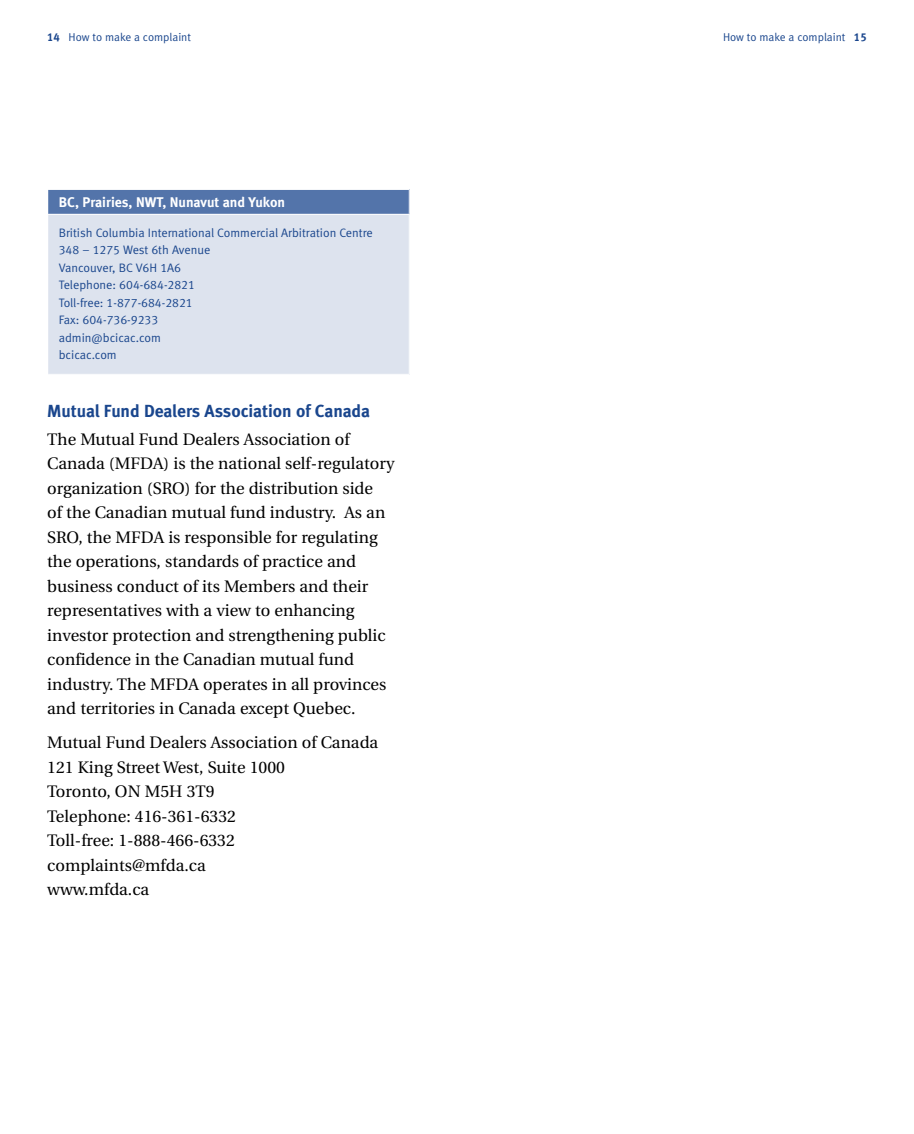
<style>
.page{position:relative;width:914px;height:1134px;background:#fff}
.page>*{position:absolute;margin:0;border:0;box-sizing:border-box;transform-origin:0 0}
.t1{font:17.5px "Meta Bold LF";letter-spacing:-.005em;color:#1a468d}
.t2{font:16.62px/24.5px "Utopia";color:#000}
.t3{font:14px "Meta Bold LF";color:#fff}
.t4{font:12.25px/17.5px "Meta Normal LF";color:#1a468d}
.t5{font:11.38px "Meta Normal LF";color:#1a468d}
.s1{font-family:"Meta Bold LF"}
</style>
<div class="page">
<div style="left:48px;top:189px;width:361px;height:25px;background:#5374aa"></div>
<div style="left:48px;top:214px;width:361px;height:160px;background:#dde3ee"></div>
<hr style="left:47px;top:189px;width:363px;height:1px;background:#fff">
<svg style="left:409px;top:190px;width:1px;height:24px"></svg>
<hr style="left:47px;top:214px;width:363px;height:1px;background:#fff">
<p class="t5" style="left:47px;top:30px;width:145px"><span class="s1">14</span> How to make a complaint</p>
<p class="t5" style="left:723px;top:30px;width:145px">How to make a complaint <span class="s1">15</span></p>
<p class="t3" style="left:59px;top:194px;width:228px">BC, Prairies, NWT, Nunavut and Yukon</p>
<p class="t4" style="left:59px;top:223px;width:315px">British Columbia International Commercial Arbitration Centre<br>348 – 1275 West 6th Avenue<br>Vancouver, BC V6H 1A6<br>Telephone: 604-684-2821<br>Toll-free: 1-877-684-2821<br>Fax: 604-736-9233<br>admin@bcicac.com<br>bcicac.com</p>
<p class="t1" style="left:47px;top:401px;width:324px">Mutual Fund Dealers Association of Canada</p>
<p class="t2" style="left:47px;top:427px;width:349px">The Mutual Fund Dealers Association of Canada (MFDA) is the national self-regulatory organization (SRO) for the distribution side<br>of the Canadian mutual fund industry. As an SRO, the MFDA is responsible for regulating the operations, standards of practice and business conduct of its Members and their representatives with a view to enhancing investor protection and strengthening public confidence in the Canadian mutual fund industry. The MFDA operates in all provinces and territories in Canada except Quebec.</p>
<p class="t2" style="left:47px;top:731px;width:332px">Mutual Fund Dealers Association of Canada<br>121 King Street West, Suite 1000<br>Toronto, ON M5H 3T9<br>Telephone: 416-361-6332<br>Toll-free: 1-888-466-6332 complaints@mfda.ca<br>www.mfda.ca</p>
</div>
